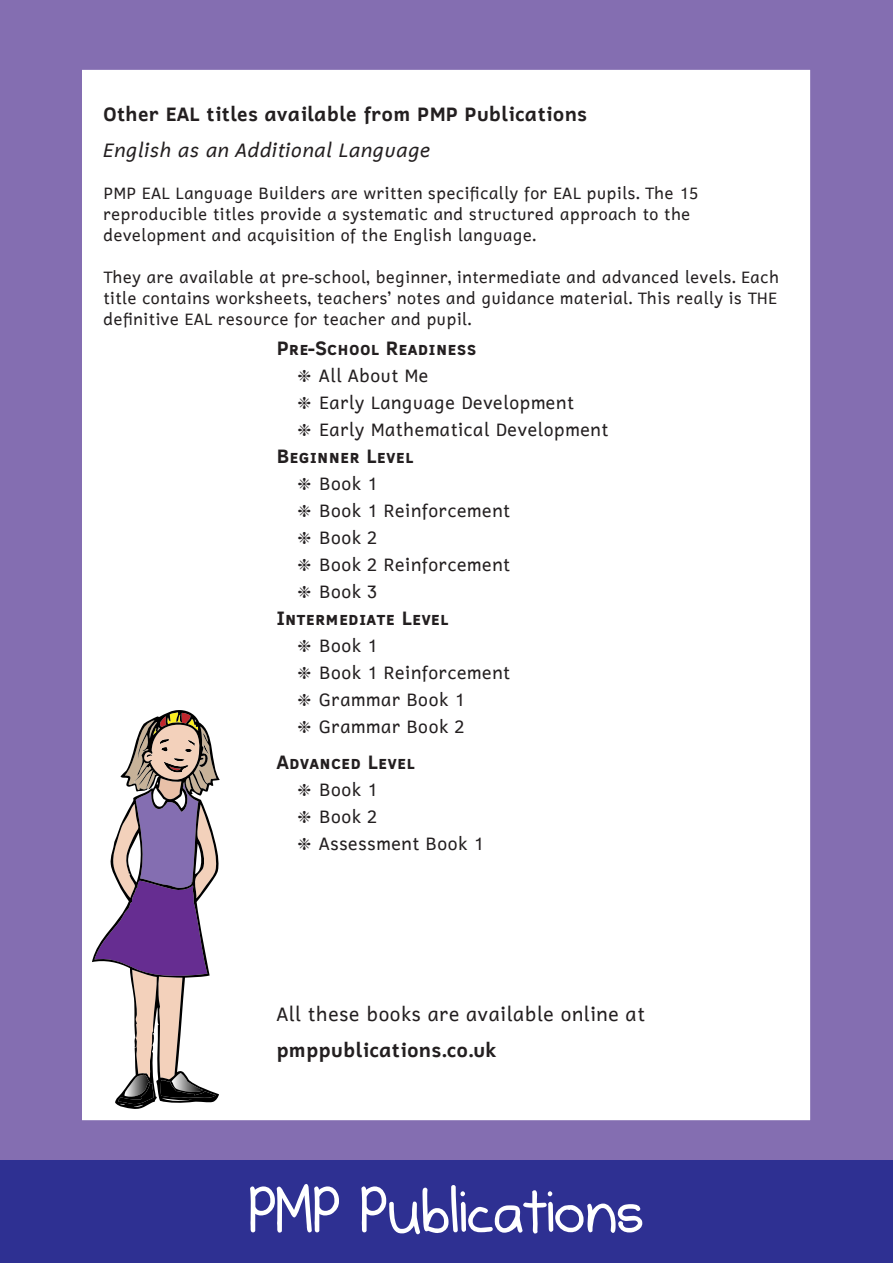
<style>
.page{position:relative;width:893px;height:1263px;background:#846eb1}
.page>*{position:absolute;margin:0;border:0;box-sizing:border-box;transform-origin:0 0}
.t1{font:700 72px "Burst My Bubble";color:#fff}
.Body_Text{font:700 19.5px "Cadman";color:#231f20}
.Body_Text-2{font:19.5px "Cadman";color:#231f20}
.Body_Text-3{font:italic 19.5px "Cadman";color:#231f20}
.t2{font:18px "Cadman";color:#231f20}
.Body_Text__Introduction{font:16.5px/21px "Cadman";color:#231f20}
</style>
<div class="page">
<div style="left:83px;top:70px;width:727px;height:1050px;background:#fff"></div>
<div style="left:0;top:1160px;width:893px;height:103px;background:#2e3092"></div>
<svg style="left:92px;top:710px;width:128px;height:393px"></svg>
<p class="Body_Text" style="left:103px;top:102px;width:486px">Other EAL titles available from PMP Publications</p>
<p class="Body_Text-3" style="left:103px;top:138px;width:329px">English as an Additional Language</p>
<p class="Body_Text__Introduction" style="left:103px;top:183px;width:597px">PMP EAL Language Builders are written specifically for EAL pupils. The 15 reproducible titles provide a systematic and structured approach to the development and acquisition of the English language.</p>
<p class="Body_Text__Introduction" style="left:103px;top:267px;width:678px">They are available at pre-school, beginner, intermediate and advanced levels. Each title contains worksheets, teachers’ notes and guidance material. This really is THE definitive EAL resource for teacher and pupil.</p>
<p class="Body_Text" style="left:276px;top:336px;width:202px">Pre-School Readiness</p>
<p class="t2" style="left:298px;top:364px;width:132px">❈ All About Me</p>
<p class="t2" style="left:298px;top:391px;width:278px">❈ Early Language Development</p>
<p class="t2" style="left:298px;top:418px;width:312px">❈ Early Mathematical Development</p>
<p class="Body_Text" style="left:276px;top:444px;width:139px">Beginner Level</p>
<p class="t2" style="left:298px;top:472px;width:81px">❈ Book 1</p>
<p class="t2" style="left:298px;top:499px;width:214px">❈ Book 1 Reinforcement</p>
<p class="t2" style="left:298px;top:526px;width:81px">❈ Book 2</p>
<p class="t2" style="left:298px;top:553px;width:214px">❈ Book 2 Reinforcement</p>
<p class="t2" style="left:298px;top:580px;width:81px">❈ Book 3</p>
<p class="Body_Text" style="left:276px;top:606px;width:174px">Intermediate Level</p>
<p class="t2" style="left:298px;top:634px;width:81px">❈ Book 1</p>
<p class="t2" style="left:298px;top:661px;width:214px">❈ Book 1 Reinforcement</p>
<p class="t2" style="left:298px;top:688px;width:169px">❈ Grammar Book 1</p>
<p class="t2" style="left:298px;top:715px;width:169px">❈ Grammar Book 2</p>
<p class="Body_Text" style="left:276px;top:750px;width:140px">Advanced Level</p>
<p class="t2" style="left:298px;top:778px;width:81px">❈ Book 1</p>
<p class="t2" style="left:298px;top:805px;width:81px">❈ Book 2</p>
<p class="t2" style="left:298px;top:832px;width:188px">❈ Assessment Book 1</p>
<p class="Body_Text-2" style="left:276px;top:1002px;width:370px">All these books are available online at</p>
<p class="Body_Text" style="left:276px;top:1038px;width:222px">pmppublications.co.uk</p>
<p class="t1" style="left:249px;top:1180px;width:396px">PMP Publications</p>
</div>
